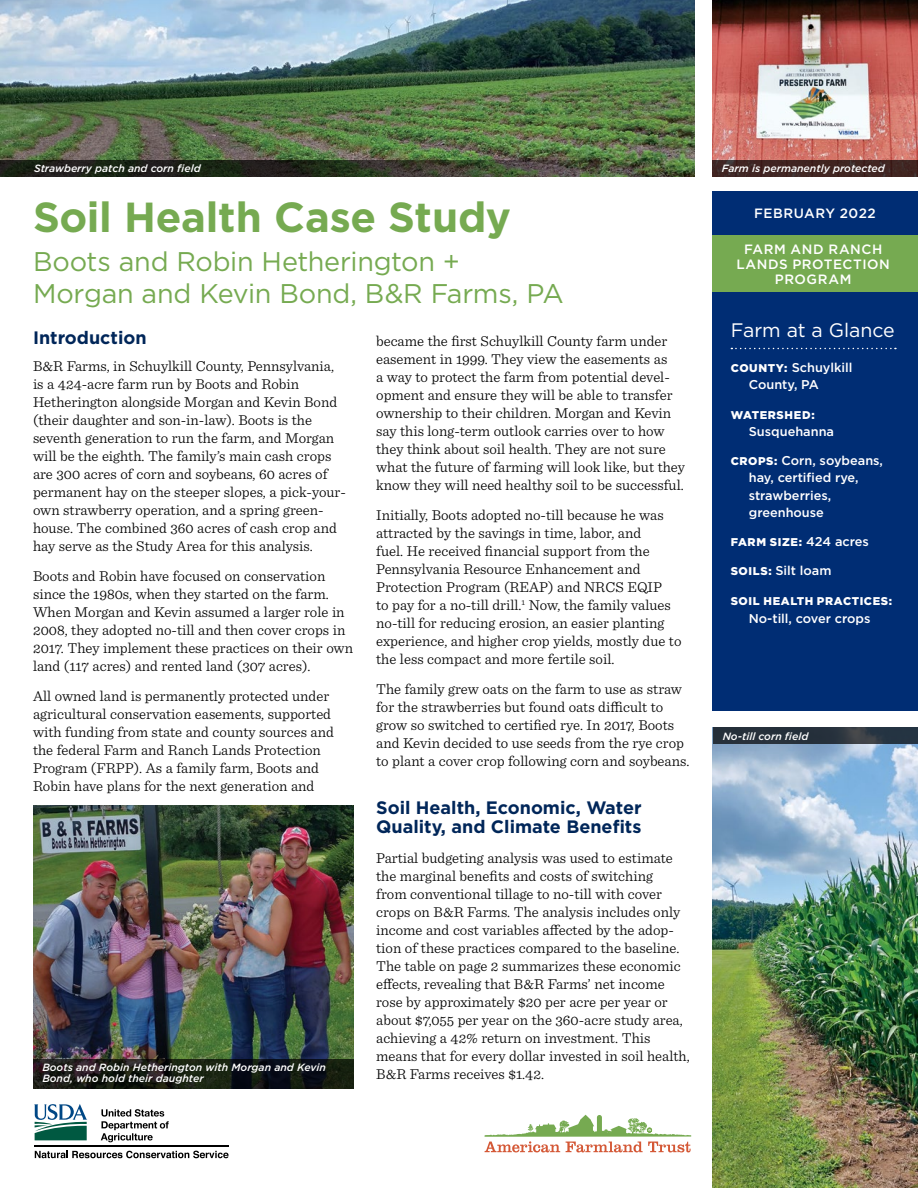
<style>
.page{position:relative;width:918px;height:1188px;background:#fff}
.page>*{position:absolute;margin:0;border:0;box-sizing:border-box;transform-origin:0 0}
.t1{font:700 42px "Gotham";letter-spacing:-.005em;color:#76aa51}
.t2{font:27px/32.4px "Gotham";letter-spacing:-.01em;color:#76aa51}
.t3{font:19.5px "Gotham";color:#fff}
.t4{font:700 18px/19.5px "Gotham";color:#002659}
.t5{font:300 15px/18px "Sentinel";color:#000}
.t6{font:500 13.5px/15px "Gotham";letter-spacing:.04em;color:#fff;text-align:center}
.t7{font:500 12.75px/17.2px "Gotham";color:#fff}
.t8{font:900 11.25px "Gotham";letter-spacing:.05em;color:#fff}
.t9{font:italic 500 10.5px/11.4px "Gotham";color:#fff}
.s1{font-weight:900;font-size:11.25px}
.s2{font-weight:500;font-size:12.75px}
</style>
<div class="page">
<img style="left:712px;top:727px;width:206px;height:461px">
<img style="left:712px;top:0;width:206px;height:160px">
<img style="left:0;top:0;width:695px;height:160px">
<div style="left:712px;top:191px;width:206px;height:520px;background:#002d74"></div>
<svg style="left:731px;top:348px;width:165px;height:1px"></svg>
<svg style="left:484px;top:1115px;width:207px;height:37px"></svg>
<svg style="left:0;top:160px;width:695px;height:16px;background:#313728"></svg>
<div style="left:712px;top:160px;width:206px;height:16px;background:#402522"></div>
<svg style="left:713px;top:727px;width:205px;height:17px;background:#29333e"></svg>
<img style="left:33px;top:805px;width:321px;height:254px">
<svg style="left:33px;top:1059px;width:321px;height:29px;background:#161914"></svg>
<div style="left:712px;top:235px;width:206px;height:57px;background:#76aa51"></div>
<svg style="left:34px;top:1104px;width:53px;height:36px"></svg>
<svg style="left:101px;top:1109px;width:68px;height:33px"></svg>
<svg style="left:35px;top:1151px;width:194px;height:7px"></svg>
<hr style="left:35px;top:1146px;width:194px;height:1px;background:#000">
<p class="t9" style="left:34px;top:163px;width:168px">Strawberry patch and corn field</p>
<p class="t9" style="left:722px;top:163px;width:165px">Farm is permanently protected</p>
<h1 class="t1" style="left:33px;top:193px;width:480px">Soil Health Case Study</h1>
<h2 class="t2" style="left:33px;top:244px;width:532px">Boots and Robin Hetherington +<br>Morgan and Kevin Bond, B&amp;R Farms, PA</h2>
<p class="t4" style="left:33px;top:328px;width:115px">Introduction</p>
<p class="t5" style="left:33px;top:356px;width:315px">B&amp;R Farms, in Schuylkill County, Pennsylvania, is a 424-acre farm run by Boots and Robin Hetherington alongside Morgan and Kevin Bond (their daughter and son-in-law). Boots is the seventh generation to run the farm, and Morgan will be the eighth. The family’s main cash crops are 300 acres of corn and soybeans, 60 acres of permanent hay on the steeper slopes, a pick-your&shy;own strawberry operation, and a spring green&shy;house. The combined 360 acres of cash crop and hay serve as the Study Area for this analysis.</p>
<p class="t5" style="left:33px;top:566px;width:322px">Boots and Robin have focused on conservation since the 1980s, when they started on the farm.<br>When Morgan and Kevin assumed a larger role in 2008, they adopted no-till and then cover crops in 2017. They implement these practices on their own land (117 acres) and rented land (307 acres).</p>
<p class="t5" style="left:33px;top:686px;width:302px">All owned land is permanently protected under agricultural conservation easements, supported with funding from state and county sources and the federal Farm and Ranch Lands Protection Program (FRPP). As a family farm, Boots and Robin have plans for the next generation and</p>
<p class="t5" style="left:376px;top:331px;width:310px">became the first Schuylkill County farm under easement in 1999. They view the easements as<br>a way to protect the farm from potential devel&shy;opment and ensure they will be able to transfer ownership to their children. Morgan and Kevin say this long-term outlook carries over to how they think about soil health. They are not sure what the future of farming will look like, but they know they will need healthy soil to be successful.</p>
<p class="t5" style="left:376px;top:505px;width:307px">Initially, Boots adopted no-till because he was attracted by the savings in time, labor, and<br>fuel. He received financial support from the Pennsylvania Resource Enhancement and Protection Program (REAP) and NRCS EQIP<br>to pay for a no-till drill.<sup>1</sup> Now, the family values no-till for reducing erosion, an easier planting experience, and higher crop yields, mostly due to the less compact and more fertile soil.</p>
<p class="t5" style="left:376px;top:679px;width:315px">The family grew oats on the farm to use as straw for the strawberries but found oats difficult to grow so switched to certified rye. In 2017, Boots and Kevin decided to use seeds from the rye crop to plant a cover crop following corn and soybeans.</p>
<p class="t4" style="left:376px;top:797px;width:267px">Soil Health, Economic, Water<br>Quality, and Climate Benefits</p>
<p class="t5" style="left:376px;top:849px;width:315px">Partial budgeting analysis was used to estimate the marginal benefits and costs of switching<br>from conventional tillage to no-till with cover crops on B&amp;R Farms. The analysis includes only income and cost variables affected by the adop&shy;tion of these practices compared to the baseline.<br>The table on page 2 summarizes these economic effects, revealing that B&amp;R Farms’ net income rose by approximately $20 per acre per year or about $7,055 per year on the 360-acre study area, achieving a 42% return on investment. This means that for every dollar invested in soil health, B&amp;R Farms receives $1.42.</p>
<p class="t9" style="left:42px;top:1061px;width:285px">Boots and Robin Hetherington with Morgan and Kevin<br>Bond, who hold their daughter</p>
<p class="t6" style="left:754px;top:205px;width:123px">FEBRUARY 2022</p>
<p class="t6" style="left:736px;top:242px;width:155px">FARM AND RANCH<br>LANDS PROTECTION<br>PROGRAM</p>
<h3 class="t3" style="left:731px;top:319px;width:166px">Farm at a Glance</h3>
<p class="t7" style="left:749px;top:359px;width:105px;text-indent:-18px"><span class="s1">COUNTY:</span> Schuylkill<br>County, PA</p>
<p class="t8" style="left:731px;top:408px;width:85px">WATERSHED:</p>
<p class="t7" style="left:749px;top:422px;width:87px">Susquehanna</p>
<p class="t7" style="left:749px;top:452px;width:136px;text-indent:-18px"><span class="s1">CROPS:</span> Corn, soybeans, hay, certified rye, strawberries, greenhouse</p>
<p class="t8" style="left:731px;top:536px;width:140px">FARM SIZE: <span class="s2">424 acres</span></p>
<p class="t7" style="left:731px;top:562px;width:102px"><span class="s1">SOILS:</span> Silt loam</p>
<p class="t8" style="left:731px;top:594px;width:163px">SOIL HEALTH PRACTICES:</p>
<p class="t7" style="left:749px;top:609px;width:123px">No-till, cover crops</p>
<p class="t9" style="left:723px;top:730px;width:87px">No-till corn field</p>
</div>
